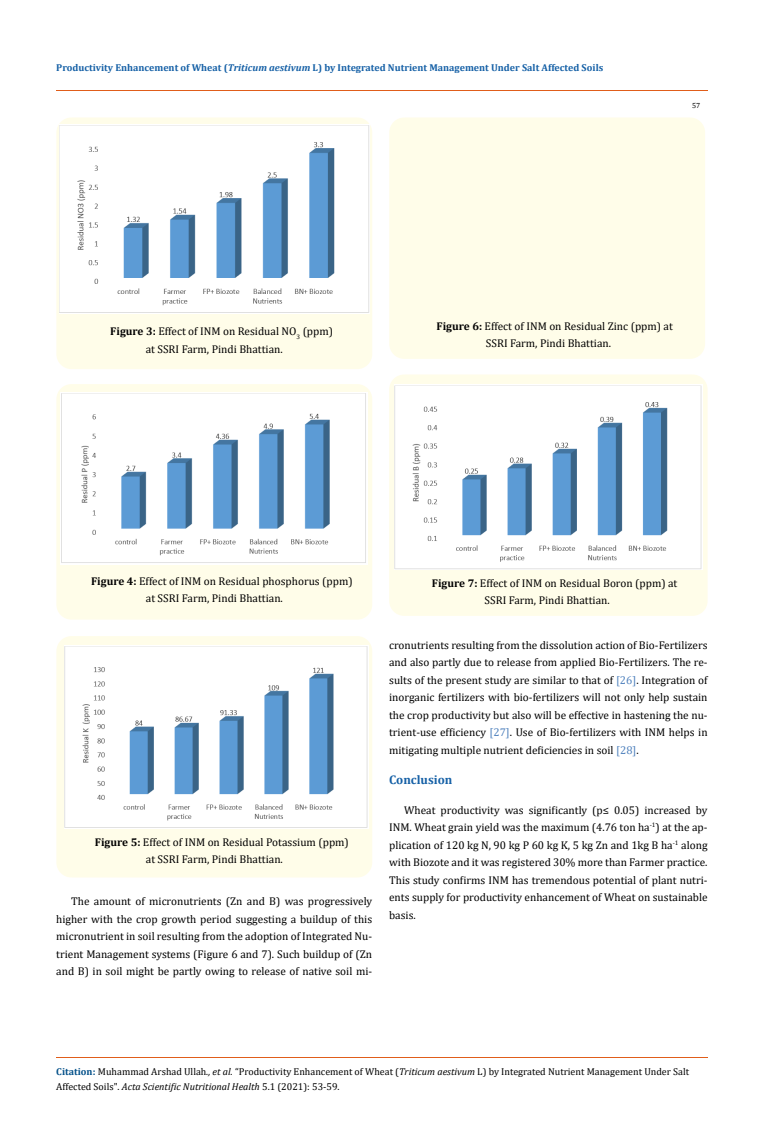
<style>
.page{position:relative;width:764px;height:1140px;background:#fff}
.page>*{position:absolute;margin:0;border:0;box-sizing:border-box;transform-origin:0 0}
.t1{font:700 12.5px "Cambria";color:#1560a6}
.t2{font:11.25px/17.5px "Cambria";color:#000}
.t3{font:10px/15px "Cambria";color:#000}
.t4{font:700 10px "Cambria";color:#1560a6}
.t5{font:7.5px "Cambria";color:#000}
.s1{font-style:italic}
.s2{font-weight:700}
.s3{color:#4f81bd}
.s4{font-weight:700;color:#035089}
</style>
<div class="page">
<hr style="left:56px;top:91px;width:651px;height:1px;background:#e05d1a">
<div style="left:56px;top:118px;width:316px;height:251px;background:#fffde9;border-radius:15px"></div>
<img style="left:59px;top:125px;width:311px;height:188px">
<div style="left:56px;top:384px;width:316px;height:236px;background:#fffde9;border-radius:15px"></div>
<img style="left:61px;top:393px;width:307px;height:172px">
<div style="left:56px;top:636px;width:316px;height:242px;background:#fffde9;border-radius:15px"></div>
<img style="left:65px;top:645px;width:303px;height:183px">
<div style="left:389px;top:118px;width:316px;height:241px;background:#fffde9;border-radius:15px"></div>
<div style="left:389px;top:374px;width:318px;height:242px;background:#fffde9;border-radius:15px"></div>
<img style="left:394px;top:384px;width:308px;height:186px">
<hr style="left:56px;top:1057px;width:651px;height:1px;background:#e05d1a">
<p class="t4" style="left:56px;top:61px;width:548px">Productivity Enhancement of Wheat (<span class="s1">Triticum aestivum</span> L) by Integrated Nutrient Management Under Salt Affected Soils</p>
<p class="t5" style="left:692px;top:101px;width:10px">57</p>
<p class="t2" style="left:146px;top:322px;width:189px;text-indent:-35px"><span class="s2">Figure 3:</span> Effect of INM on Residual NO<sub>3</sub> (ppm) at SSRI Farm, Pindi Bhattian.</p>
<p class="t2" style="left:486px;top:317px;width:189px;text-indent:-49px"><span class="s2">Figure 6:</span> Effect of INM on Residual Zinc (ppm) at<br>SSRI Farm, Pindi Bhattian.</p>
<p class="t2" style="left:146px;top:572px;width:208px;text-indent:-55px"><span class="s2">Figure 4:</span> Effect of INM on Residual phosphorus (ppm) at SSRI Farm, Pindi Bhattian.</p>
<p class="t2" style="left:484px;top:574px;width:194px;text-indent:-53px"><span class="s2">Figure 7:</span> Effect of INM on Residual Boron (ppm) at<br>SSRI Farm, Pindi Bhattian.</p>
<p class="t2" style="left:146px;top:833px;width:204px;text-indent:-51px"><span class="s2">Figure 5:</span> Effect of INM on Residual Potassium (ppm) at SSRI Farm, Pindi Bhattian.</p>
<p class="t2" style="left:56px;top:892px;width:317px;text-align:justify;text-indent:15px">The amount of micronutrients (Zn and B) was progressively higher with the crop growth period suggesting a buildup of this micronutrient in soil resulting from the adoption of Integrated Nu&shy;trient Management systems (Figure 6 and 7). Such buildup of (Zn and B) in soil might be partly owing to release of native soil mi-</p>
<p class="t2" style="left:389px;top:636px;width:320px;text-align:justify">cronutrients resulting from the dissolution action of Bio-Fertilizers and also partly due to release from applied Bio-Fertilizers. The re&shy;sults of the present study are similar to that of <span class="s3">[26]</span>. Integration of inorganic fertilizers with bio-fertilizers will not only help sustain the crop productivity but also will be effective in hastening the nu&shy;trient-use efficiency <span class="s3">[27]</span>. Use of Bio-fertilizers with INM helps in mitigating multiple nutrient deficiencies in soil <span class="s3">[28]</span>.</p>
<p class="t1" style="left:389px;top:771px;width:65px">Conclusion</p>
<p class="t2" style="left:389px;top:801px;width:320px;text-align:justify;text-indent:15px">Wheat productivity was significantly (p≤ 0.05) increased by INM. Wheat grain yield was the maximum (4.76 ton ha<sup>-1</sup>) at the ap&shy;plication of 120 kg N, 90 kg P 60 kg K, 5 kg Zn and 1kg B ha<sup>-1</sup> along with Biozote and it was registered 30% more than Farmer practice.<br>This study confirms INM has tremendous potential of plant nutri&shy;ents supply for productivity enhancement of Wheat on sustainable basis.</p>
<p class="t3" style="left:56px;top:1064px;width:634px"><span class="s4">Citation:</span> Muhammad Arshad Ullah<span class="s1">., et al.</span> “Productivity Enhancement of Wheat (<span class="s1">Triticum aestivum</span> L) by Integrated Nutrient Management Under Salt<br>Affected Soils". <span class="s1">Acta Scientific Nutritional Health</span> 5.1 (2021): 53-59.</p>
</div>
